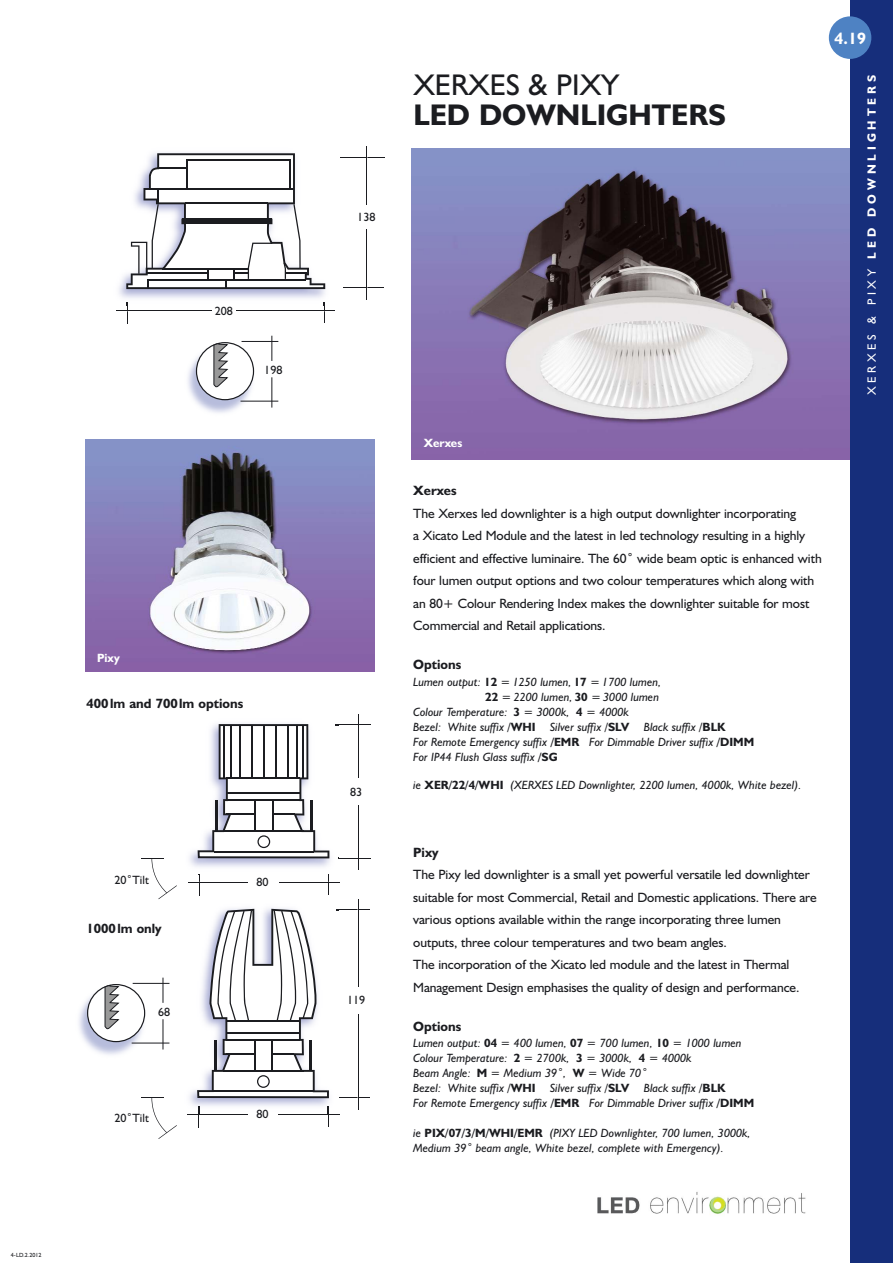
<style>
.page{position:relative;width:893px;height:1263px;background:#fff}
.page>*{position:absolute;margin:0;border:0;box-sizing:border-box;transform-origin:0 0}
.t1{font:700 30px "Humanist 521 BT";color:#1b1c20}
.t2{font:30px "Humanist 521 BT";color:#1b1c20}
.t3{font:700 16.5px "Humanist 521 BT";color:#fff}
.t4{font:13.5px/22.5px "Humanist 521 BT";letter-spacing:-.005em;color:#1b1c20}
.t5{font:700 13.5px "Humanist 521 BT";color:#1b1c20}
.t6{font:italic 12px/15px "Humanist 521 BT";color:#1b1c20}
.t7{font:700 12px "Humanist 521 BT";letter-spacing:.325em;color:#fff}
.t8{font:12px "Humanist 521 BT";color:#1b1c20}
.t9{font:6px "Humanist 521 BT";color:#1b1c20}
.s1{font-weight:400}
.s2{font-weight:700;font-style:normal}
</style>
<div class="page">
<img style="left:412px;top:149px;width:438px;height:311px">
<div style="left:850px;top:0;width:42px;height:1263px;background:#162e7b"></div>
<div style="left:829px;top:16px;width:42px;height:43px;background:#4e82c3;border-radius:50%"></div>
<img style="left:85px;top:439px;width:289px;height:233px">
<hr style="left:343px;top:287px;width:41px;height:1px;background:#1b1c20">
<hr style="left:340px;top:157px;width:44px;height:1px;background:#1b1c20">
<hr style="left:366px;top:146px;width:1px;height:58px;background:#1b1c20">
<hr style="left:366px;top:229px;width:1px;height:71px;background:#1b1c20">
<hr style="left:116px;top:310px;width:95px;height:1px;background:#1b1c20">
<hr style="left:236px;top:310px;width:99px;height:1px;background:#1b1c20">
<img style="left:119px;top:275px;width:207px;height:30px">
<svg style="left:324px;top:302px;width:1px;height:21px"></svg>
<svg style="left:127px;top:302px;width:1px;height:22px"></svg>
<svg style="left:126px;top:153px;width:199px;height:136px"></svg>
<hr style="left:339px;top:858px;width:32px;height:1px;background:#1b1c20">
<hr style="left:335px;top:725px;width:36px;height:1px;background:#1b1c20">
<hr style="left:358px;top:714px;width:1px;height:63px;background:#1b1c20">
<hr style="left:358px;top:806px;width:1px;height:64px;background:#1b1c20">
<hr style="left:188px;top:882px;width:60px;height:1px;background:#1b1c20">
<hr style="left:279px;top:882px;width:61px;height:1px;background:#1b1c20">
<img style="left:189px;top:724px;width:150px;height:151px">
<svg style="left:328px;top:874px;width:2px;height:20px"></svg>
<svg style="left:199px;top:874px;width:1px;height:21px"></svg>
<svg style="left:198px;top:724px;width:131px;height:134px"></svg>
<hr style="left:215px;top:800px;width:3px;height:31px;background:#1b1c20">
<hr style="left:310px;top:800px;width:2px;height:31px;background:#1b1c20">
<hr style="left:230px;top:726px;width:1px;height:52px;background:#1b1c20">
<hr style="left:223px;top:726px;width:1px;height:52px;background:#1b1c20">
<hr style="left:239px;top:726px;width:2px;height:52px;background:#1b1c20">
<hr style="left:251px;top:726px;width:2px;height:52px;background:#1b1c20">
<hr style="left:263px;top:726px;width:1px;height:52px;background:#1b1c20">
<hr style="left:275px;top:726px;width:1px;height:52px;background:#1b1c20">
<hr style="left:287px;top:726px;width:1px;height:52px;background:#1b1c20">
<hr style="left:296px;top:726px;width:2px;height:52px;background:#1b1c20">
<hr style="left:302px;top:726px;width:1px;height:52px;background:#1b1c20">
<svg style="left:141px;top:858px;width:36px;height:41px"></svg>
<hr style="left:340px;top:1098px;width:30px;height:1px;background:#1b1c20">
<hr style="left:336px;top:910px;width:34px;height:1px;background:#1b1c20">
<hr style="left:358px;top:899px;width:1px;height:87px;background:#1b1c20">
<hr style="left:358px;top:1015px;width:1px;height:95px;background:#1b1c20">
<hr style="left:279px;top:1114px;width:60px;height:1px;background:#1b1c20">
<img style="left:189px;top:908px;width:149px;height:206px">
<svg style="left:328px;top:1106px;width:1px;height:20px"></svg>
<svg style="left:198px;top:1106px;width:2px;height:21px"></svg>
<img style="left:188px;top:1114px;width:59px;height:1px">
<svg style="left:197px;top:909px;width:132px;height:189px"></svg>
<hr style="left:215px;top:1040px;width:2px;height:31px;background:#1b1c20">
<hr style="left:309px;top:1040px;width:3px;height:31px;background:#1b1c20">
<svg style="left:151px;top:1098px;width:26px;height:41px"></svg>
<div style="left:212px;top:304px;width:24px;height:15px;background:#fff"></div>
<img style="left:79px;top:982px;width:75px;height:73px">
<hr style="left:132px;top:1043px;width:37px;height:1px;background:#1b1c20">
<hr style="left:163px;top:1019px;width:1px;height:31px;background:#1b1c20">
<hr style="left:133px;top:983px;width:36px;height:1px;background:#1b1c20">
<svg style="left:163px;top:978px;width:1px;height:25px"></svg>
<div style="left:87px;top:984px;width:58px;height:58px;background:#fff;border:1px solid #1b1c20;border-radius:50%"></div>
<svg style="left:104px;top:985px;width:16px;height:45px"></svg>
<img style="left:188px;top:341px;width:75px;height:72px">
<hr style="left:240px;top:401px;width:38px;height:1px;background:#1b1c20">
<hr style="left:272px;top:377px;width:1px;height:31px;background:#1b1c20">
<hr style="left:242px;top:341px;width:36px;height:1px;background:#1b1c20">
<svg style="left:272px;top:336px;width:1px;height:25px"></svg>
<div style="left:196px;top:342px;width:58px;height:58px;background:#fff;border:1px solid #1b1c20;border-radius:50%"></div>
<svg style="left:213px;top:343px;width:16px;height:45px"></svg>
<div style="left:110px;top:1111px;width:43px;height:16px;background:#fff"></div>
<div style="left:110px;top:872px;width:43px;height:16px;background:#fff"></div>
<img style="left:597px;top:1192px;width:209px;height:22px">
<p class="t8" style="left:215px;top:307px;width:20px">208</p>
<p class="t8" style="left:264px;top:366px;width:20px">198</p>
<p class="t7" style="left:97px;top:653px;width:24px">Pixy</p>
<p class="t5" style="left:87px;top:699px;width:158px">400lm and 700lm options</p>
<p class="t8" style="left:114px;top:876px;width:36px">20˚Tilt</p>
<p class="t5" style="left:87px;top:923px;width:77px">1000lm only</p>
<p class="t8" style="left:158px;top:1008px;width:14px">68</p>
<p class="t8" style="left:114px;top:1114px;width:36px">20˚Tilt</p>
<p class="t9" style="left:11px;top:1253px;width:32px">4-LD.2.2012</p>
<p class="t8" style="left:256px;top:878px;width:14px">80</p>
<p class="t8" style="left:256px;top:1110px;width:14px">80</p>
<p class="t8" style="left:357px;top:213px;width:20px">138</p>
<p class="t8" style="left:350px;top:787px;width:14px">83</p>
<p class="t8" style="left:347px;top:996px;width:20px">119</p>
<h1 class="t2" style="left:413px;top:75px;width:207px">XERXES &amp; PIXY</h1>
<h1 class="t1" style="left:413px;top:103px;width:314px">LED DOWNLIGHTERS</h1>
<p class="t3" style="left:834px;top:32px;width:33px">4.19</p>
<p class="t7" style="left:867px;top:395px;width:322px;rotate:-90deg"><span class="s1">XERXES &amp; PIXY</span> LED DOWNLIGHTERS</p>
<p class="t7" style="left:424px;top:438px;width:40px">Xerxes</p>
<p class="t5" style="left:413px;top:486px;width:45px">Xerxes</p>
<p class="t4" style="left:413px;top:504px;width:410px">The Xerxes led downlighter is a high output downlighter incorporating<br>a Xicato Led Module and the latest in led technology resulting in a highly efficient and effective luminaire. The 60˚ wide beam optic is enhanced with four lumen output options and two colour temperatures which along with an 80+ Colour Rendering Index makes the downlighter suitable for most Commercial and Retail applications.</p>
<p class="t5" style="left:413px;top:660px;width:50px">Options</p>
<p class="t6" style="left:413px;top:676px;width:249px">Lumen output: <span class="s2">12</span> = 1250 lumen, <span class="s2">17</span> = 1700 lumen,</p>
<p class="t6" style="left:485px;top:691px;width:175px"><span class="s2">22</span> = 2200 lumen, <span class="s2">30</span> = 3000 lumen</p>
<p class="t6" style="left:413px;top:706px;width:217px">Colour Temperature: <span class="s2">3</span> = 3000k, <span class="s2">4</span> = 4000k</p>
<p class="t6" style="left:413px;top:721px;width:314px">Bezel: White suffix /<span class="s2">WHI</span> Silver suffix /<span class="s2">SLV</span> Black suffix /<span class="s2">BLK</span></p>
<p class="t6" style="left:413px;top:736px;width:342px">For Remote Emergency suffix <span class="s2">/EMR</span> For Dimmable Driver suffix <span class="s2">/DIMM</span></p>
<p class="t6" style="left:413px;top:751px;width:146px">For IP44 Flush Glass suffix <span class="s2">/SG</span></p>
<p class="t6" style="left:413px;top:779px;width:390px">ie <span class="s2">XER/22/4/WHI</span> (XERXES LED Downlighter, 2200 lumen, 4000k, White bezel).</p>
<p class="t5" style="left:413px;top:847px;width:27px">Pixy</p>
<p class="t4" style="left:413px;top:865px;width:405px">The Pixy led downlighter is a small yet powerful versatile led downlighter suitable for most Commercial, Retail and Domestic applications. There are various options available within the range incorporating three lumen outputs, three colour temperatures and two beam angles.<br>The incorporation of the Xicato led module and the latest in Thermal Management Design emphasises the quality of design and performance.</p>
<p class="t5" style="left:413px;top:1021px;width:50px">Options</p>
<p class="t6" style="left:413px;top:1037px;width:342px">Lumen output: <span class="s2">04</span> = 400 lumen, <span class="s2">07</span> = 700 lumen, <span class="s2">10</span> = 1000 lumen Colour Temperature: <span class="s2">2</span> = 2700k, <span class="s2">3</span> = 3000k, <span class="s2">4</span> = 4000k<br>Beam Angle: <span class="s2">M</span> = Medium 39˚, <span class="s2">W</span> = Wide 70˚<br>Bezel: White suffix /<span class="s2">WHI</span> Silver suffix /<span class="s2">SLV</span> Black suffix /<span class="s2">BLK<br></span>For Remote Emergency suffix <span class="s2">/EMR</span> For Dimmable Driver suffix <span class="s2">/DIMM</span></p>
<p class="t6" style="left:413px;top:1127px;width:339px">ie <span class="s2">PIX/07/3/M/WHI/EMR</span> (PIXY LED Downlighter, 700 lumen, 3000k,<br>Medium 39˚ beam angle, White bezel, complete with Emergency).</p>
</div>
